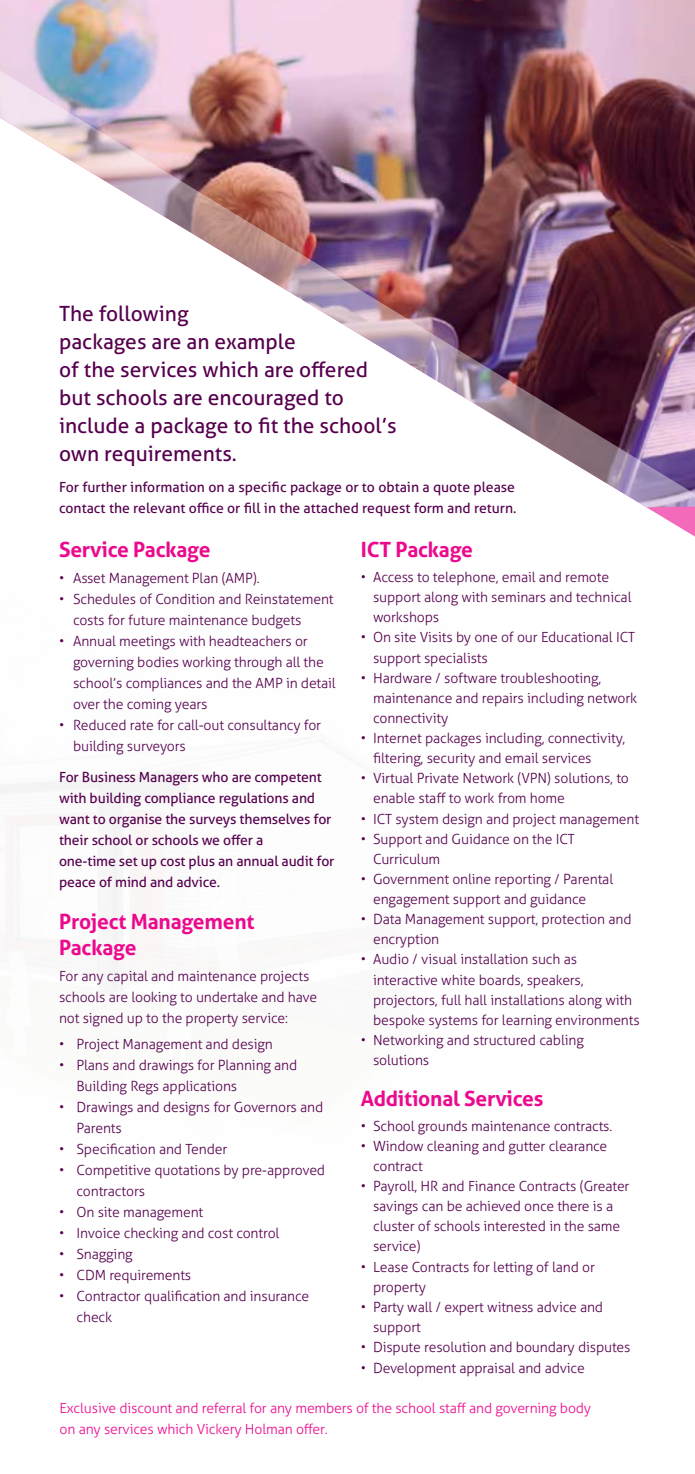
<style>
.page{position:relative;width:695px;height:1474px;background:#fff}
.page>*{position:absolute;margin:0;border:0;box-sizing:border-box;transform-origin:0 0}
.t1{font:21px/28px "Aller";color:#56004e}
.t2{font:700 21px/25.9px "Aller";letter-spacing:-.01em;color:#ec098d}
.t3{font:300 14px/20.1px "Aller";letter-spacing:-.01em;color:#56004e}
.t4{font:14px/21px "Aller";letter-spacing:-.01em;color:#56004e}
.t5{font:300 14px/21px "Aller";letter-spacing:-.01em;color:#ec098d}
</style>
<div class="page">
<img style="left:0;top:0;width:694px;height:536px">
<h1 class="t1" style="left:59px;top:299px;width:339px">The following<br>packages are an example<br>of the services which are offered but schools are encouraged to include a package to fit the school’s own requirements.</h1>
<p class="t4" style="left:59px;top:476px;width:459px">For further information on a specific package or to obtain a quote please contact the relevant office or fill in the attached request form and return.</p>
<h1 class="t2" style="left:59px;top:536px;width:153px">Service Package</h1>
<p class="t3" style="left:59px;top:568px;width:202px">• Asset Management Plan (AMP).</p>
<p class="t3" style="left:73px;top:588px;width:262px;line-height:21px;text-indent:-14px">• Schedules of Condition and Reinstatement costs for future maintenance budgets</p>
<p class="t3" style="left:73px;top:630px;width:264px;line-height:21px;text-indent:-14px">• Annual meetings with headteachers or governing bodies working through all the school’s compliances and the AMP in detail over the coming years</p>
<p class="t3" style="left:73px;top:714px;width:249px;line-height:21px;text-indent:-14px">• Reduced rate for call-out consultancy for building surveyors</p>
<p class="t4" style="left:59px;top:766px;width:277px">For Business Managers who are competent with building compliance regulations and want to organise the surveys themselves for their school or schools we offer a<br>one-time set up cost plus an annual audit for peace of mind and advice.</p>
<h1 class="t2" style="left:59px;top:908px;width:197px">Project Management<br>Package</h1>
<p class="t3" style="left:59px;top:965px;width:259px;line-height:21px">For any capital and maintenance projects schools are looking to undertake and have not signed up to the property service:</p>
<p class="t3" style="left:59px;top:1033px;width:215px">• Project Management and design</p>
<p class="t3" style="left:76px;top:1054px;width:222px;line-height:21px;text-indent:-18px">• Plans and drawings for Planning and<br>Building Regs applications</p>
<p class="t3" style="left:76px;top:1096px;width:248px;line-height:21px;text-indent:-18px">• Drawings and designs for Governors and<br>Parents</p>
<p class="t3" style="left:59px;top:1138px;width:170px">• Specification and Tender</p>
<p class="t3" style="left:76px;top:1159px;width:250px;line-height:21px;text-indent:-18px">• Competitive quotations by pre-approved contractors</p>
<p class="t3" style="left:59px;top:1201px;width:146px">• On site management</p>
<p class="t3" style="left:59px;top:1222px;width:222px">• Invoice checking and cost control</p>
<p class="t3" style="left:59px;top:1243px;width:75px">• Snagging</p>
<p class="t3" style="left:59px;top:1264px;width:134px">• CDM requirements</p>
<p class="t3" style="left:76px;top:1285px;width:234px;line-height:21px;text-indent:-18px">• Contractor qualification and insurance check</p>
<h1 class="t2" style="left:361px;top:536px;width:114px">ICT Package</h1>
<p class="t3" style="left:373px;top:567px;width:260px;text-indent:-12px">• Access to telephone, email and remote support along with seminars and technical workshops</p>
<p class="t3" style="left:373px;top:627px;width:263px;text-indent:-12px">• On site Visits by one of our Educational ICT support specialists</p>
<p class="t3" style="left:373px;top:667px;width:265px;text-indent:-12px">• Hardware / software troubleshooting, maintenance and repairs including network connectivity</p>
<p class="t3" style="left:373px;top:728px;width:253px;text-indent:-12px">• Internet packages including, connectivity, filtering, security and email services</p>
<p class="t3" style="left:373px;top:768px;width:257px;text-indent:-12px">• Virtual Private Network (VPN) solutions, to enable staff to work from home</p>
<p class="t3" style="left:361px;top:808px;width:280px">• ICT system design and project management</p>
<p class="t3" style="left:373px;top:828px;width:203px;text-indent:-12px">• Support and Guidance on the ICT<br>Curriculum</p>
<p class="t3" style="left:373px;top:869px;width:242px;text-indent:-12px">• Government online reporting / Parental engagement support and guidance</p>
<p class="t3" style="left:373px;top:909px;width:260px;text-indent:-12px">• Data Management support, protection and encryption</p>
<p class="t3" style="left:373px;top:949px;width:268px;text-indent:-12px">• Audio / visual installation such as interactive white boards, speakers, projectors, full hall installations along with bespoke systems for learning environments</p>
<p class="t3" style="left:373px;top:1029px;width:212px;text-indent:-12px">• Networking and structured cabling solutions</p>
<h1 class="t2" style="left:361px;top:1084px;width:184px">Additional Services</h1>
<p class="t3" style="left:361px;top:1115px;width:253px">• School grounds maintenance contracts.</p>
<p class="t3" style="left:373px;top:1135px;width:236px;text-indent:-12px">• Window cleaning and gutter clearance contract</p>
<p class="t3" style="left:373px;top:1175px;width:258px;text-indent:-12px">• Payroll, HR and Finance Contracts (Greater savings can be achieved once there is a cluster of schools interested in the same service)</p>
<p class="t3" style="left:373px;top:1256px;width:223px;text-indent:-12px">• Lease Contracts for letting of land or property</p>
<p class="t3" style="left:373px;top:1296px;width:231px;text-indent:-12px">• Party wall / expert witness advice and support</p>
<p class="t3" style="left:361px;top:1336px;width:271px">• Dispute resolution and boundary disputes</p>
<p class="t3" style="left:361px;top:1357px;width:225px">• Development appraisal and advice</p>
<p class="t5" style="left:60px;top:1397px;width:533px">Exclusive discount and referral for any members of the school staff and governing body on any services which Vickery Holman offer.</p>
</div>
